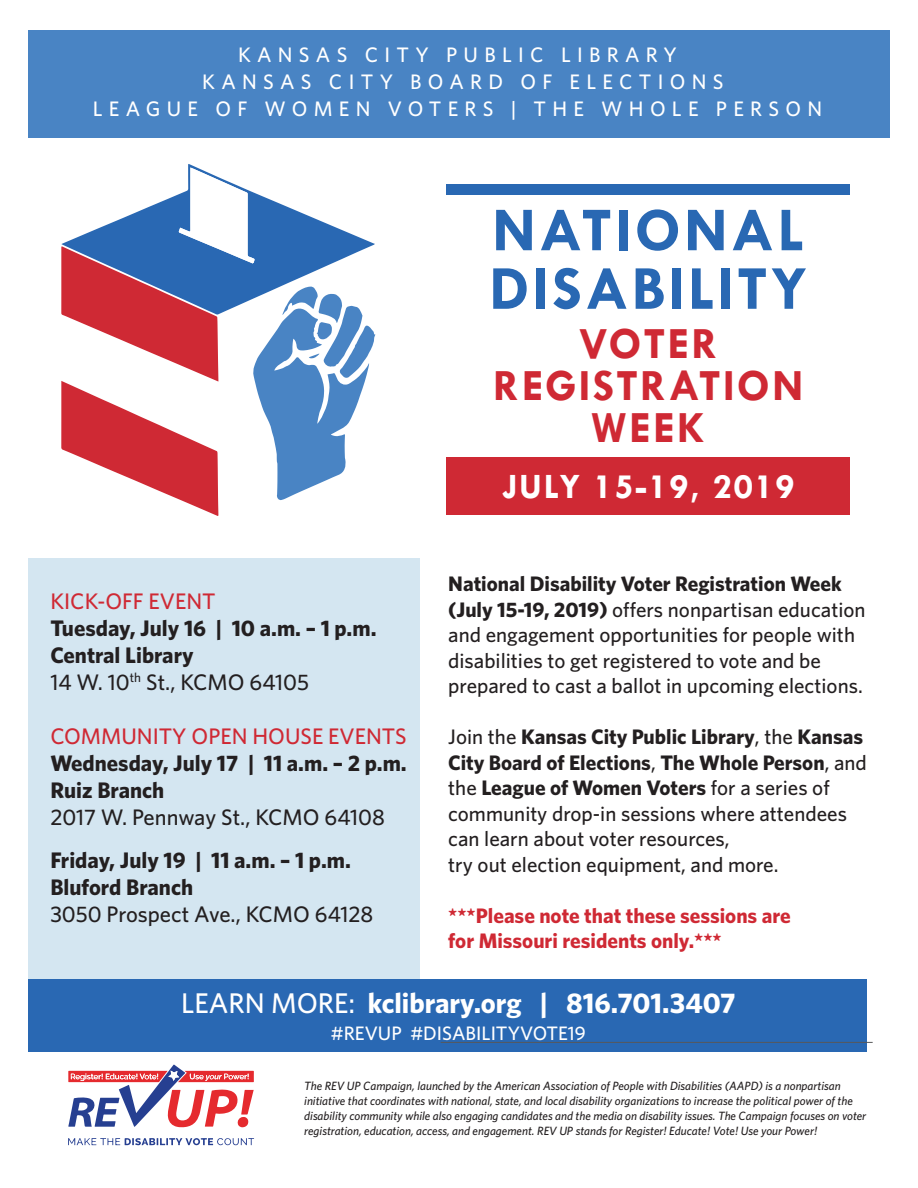
<style>
.page{position:relative;width:918px;height:1188px;background:#fff}
.page>*{position:absolute;margin:0;border:0;box-sizing:border-box;transform-origin:0 0}
.t1{font:700 63px/58.5px "Tw Cen";letter-spacing:.05em;color:#2968b3}
.t2{font:700 45px/42px "Tw Cen";letter-spacing:.05em;color:#cf2934;text-align:center}
.t3{font:700 36px "Tw Cen";letter-spacing:.05em;color:#fff}
.t4{font:700 28.5px "Whitney";color:#fff}
.t5{font:700 22.5px/27px "Whitney";color:#231f20}
.t6{font:500 22.5px "Whitney";color:#231f20}
.t7{font:500 22.5px "Whitney";color:#cf2934}
.t8{font:500 21px/25.5px "Whitney";color:#231f20}
.t9{font:500 21px/27px "Whitney";letter-spacing:.3em;color:#fff;text-align:center}
.t10{font:700 21px/25.5px "Whitney";color:#cf2934}
.t11{font:500 19.5px "Whitney";color:#fff}
.t12{font:italic 500 12px/15px "Whitney";color:#231f20}
.s1{font-weight:500}
.s2{font-weight:700}
</style>
<div class="page">
<div style="left:0;top:558px;width:419px;height:421px;background:#d4e6f1"></div>
<div style="left:28px;top:979px;width:839px;height:72px;background:#2968b3"></div>
<div style="left:0;top:0;width:918px;height:137px;background:#4984c4"></div>
<svg style="left:61px;top:167px;width:314px;height:349px"></svg>
<div style="left:446px;top:457px;width:404px;height:58px;background:#cf2934"></div>
<div style="left:446px;top:185px;width:404px;height:10px;background:#2968b3"></div>
<svg style="left:68px;top:1138px;width:186px;height:8px"></svg>
<svg style="left:68px;top:1064px;width:186px;height:64px"></svg>
<hr style="left:441px;top:1042px;width:432px;height:1px;background:#57585a">
<div style="left:0;top:0;width:28px;height:1188px;background:#fff"></div>
<div style="left:890px;top:0;width:28px;height:1188px;background:#fff"></div>
<div style="left:0;top:0;width:918px;height:30px;background:#fff"></div>
<p class="t9" style="left:93px;top:41px;width:731px">KANSAS CITY PUBLIC LIBRARY<br>KANSAS CITY BOARD OF ELECTIONS<br>LEAGUE OF WOMEN VOTERS | THE WHOLE PERSON</p>
<h1 class="t1" style="left:489px;top:199px;width:320px">NATIONAL<br>DISABILITY</h1>
<p class="t7" style="left:50px;top:587px;width:167px">KICK-OFF EVENT</p>
<p class="t5" style="left:50px;top:614px;width:328px">Tuesday, July 16 | 10 a.m. – 1 p.m.<br>Central Library<br><span class="s1">14 W. 10</span><sup>th</sup> <span class="s1">St., KCMO 64105</span></p>
<p class="t7" style="left:50px;top:722px;width:358px">COMMUNITY OPEN HOUSE EVENTS</p>
<p class="t5" style="left:50px;top:749px;width:358px">Wednesday, July 17 | 11 a.m. – 2 p.m.<br>Ruiz Branch</p>
<p class="t6" style="left:50px;top:803px;width:336px">2017 W. Pennway St., KCMO 64108</p>
<p class="t5" style="left:50px;top:846px;width:302px">Friday, July 19 | 11 a.m. – 1 p.m.<br>Bluford Branch</p>
<p class="t6" style="left:50px;top:901px;width:325px">3050 Prospect Ave., KCMO 64128</p>
<h2 class="t2" style="left:493px;top:322px;width:312px">VOTER<br>REGISTRATION<br>WEEK</h2>
<h3 class="t3" style="left:502px;top:465px;width:294px">JULY 15-19, 2019</h3>
<p class="t8" style="left:448px;top:570px;width:419px"><span class="s2">National Disability Voter Registration Week (July 15-19, 2019)</span> offers nonpartisan education and engagement opportunities for people with disabilities to get registered to vote and be prepared to cast a ballot in upcoming elections.</p>
<p class="t8" style="left:448px;top:723px;width:420px">Join the <span class="s2">Kansas City Public Library</span>, the <span class="s2">Kansas City Board of Elections</span>, <span class="s2">The Whole Person</span>, and the <span class="s2">League of Women Voters</span> for a series of community drop-in sessions where attendees can learn about voter resources,<br>try out election equipment, and more.</p>
<p class="t10" style="left:448px;top:902px;width:344px">***Please note that these sessions are for Missouri residents only.***</p>
<h3 class="t4" style="left:181px;top:986px;width:556px"><span class="s1">LEARN MORE:</span> kclibrary.org | 816.701.3407</h3>
<p class="t11" style="left:331px;top:1021px;width:256px">#REVUP #DISABILITYVOTE19</p>
<p class="t12" style="left:304px;top:1078px;width:564px">The REV UP Campaign, launched by the American Association of People with Disabilities (AAPD) is a nonpartisan initiative that coordinates with national, state, and local disability organizations to increase the political power of the disability community while also engaging candidates and the media on disability issues. The Campaign focuses on voter registration, education, access, and engagement. REV UP stands for Register! Educate! Vote! Use your Power!</p>
</div>
